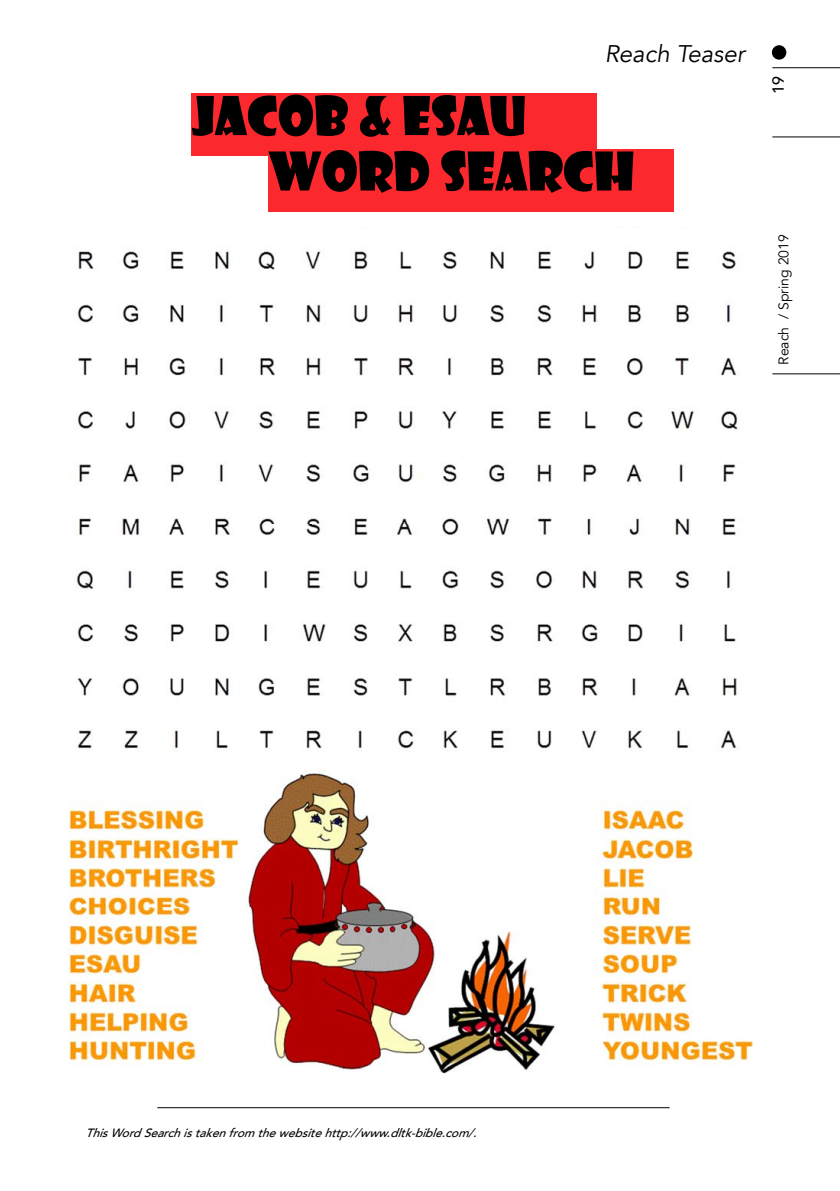
<style>
.page{position:relative;width:840px;height:1191px;background:#fff}
.page>*{position:absolute;margin:0;border:0;box-sizing:border-box;transform-origin:0 0}
.t1{font:52px/55.4px "Showcard Gothic";color:#000}
.t2{font:italic 24px "Avenir";color:#000}
.t3{font:500 16px "Avenir";color:#000}
.t4{font:14px "Avenir";color:#000}
.t5{font:italic 500 12px "Avenir";color:#000}
</style>
<div class="page">
<div style="left:771px;top:45px;width:14px;height:15px;background:#000;border-radius:50%"></div>
<hr style="left:772px;top:137px;width:67px;height:1px;background:#000">
<hr style="left:772px;top:67px;width:67px;height:1px;background:#000">
<hr style="left:772px;top:373px;width:67px;height:1px;background:#000">
<img style="left:68px;top:227px;width:686px;height:847px">
<div style="left:191px;top:93px;width:405px;height:62px;background:#fb282e"></div>
<div style="left:268px;top:149px;width:405px;height:62px;background:#fb282e"></div>
<hr style="left:157px;top:1107px;width:512px;height:1px;background:#000">
<h2 class="t2" style="left:604px;top:40px;width:142px">Reach Teaser</h2>
<h1 class="t1" style="left:268px;top:86px;width:368px;text-indent:-76px">JACOB &amp; eSAU<br>WORD SEARCH</h1>
<h3 class="t3" style="left:764px;top:94px;width:19px;rotate:-90deg">19</h3>
<p class="t4" style="left:774px;top:365px;width:132px;rotate:-90deg">Reach / Spring 2019</p>
<p class="t5" style="left:85px;top:1122px;width:399px">ThisWordSearchistakenfromthewebsitehttp://www.dltk-bible.com/.</p>
</div>
